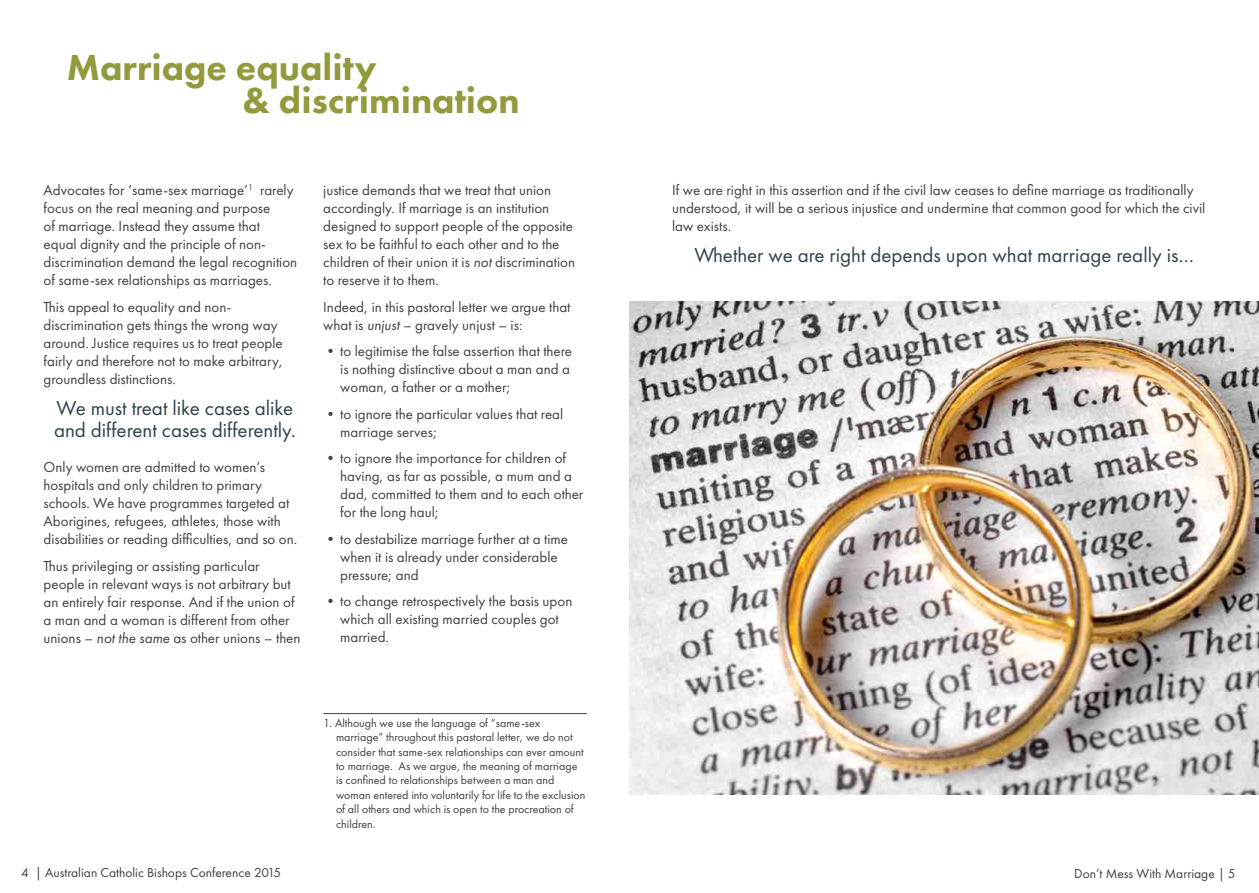
<style>
.page{position:relative;width:1259px;height:893px;background:#fff}
.page>*{position:absolute;margin:0;border:0;box-sizing:border-box;transform-origin:0 0}
.t1{font:800 37.5px/33px "Futura PT";color:#929a3d}
.t2{font:21px/22.5px "Futura PT";color:#2f434d}
.t3{font:15px/18px "Futura PT";color:#414042}
.t4{font:13.5px "Futura PT";color:#414042}
.t5{font:12px/14.4px "Futura PT";color:#414042}
.s1{font-style:italic}
</style>
<div class="page">
<hr style="left:323px;top:713px;width:264px;height:1px;background:#414042">
<img style="left:629px;top:302px;width:630px;height:492px">
<h1 class="t1" style="left:242px;top:50px;width:279px;text-indent:-175px">Marriage equality<br>&amp; discrimination</h1>
<p class="t3" style="left:44px;top:181px;width:255px">Advocates for ‘same-sex marriage’<sup>1</sup> rarely focus on the real meaning and purpose<br>of marriage. Instead they assume that<br>equal dignity and the principle of non&shy;discrimination demand the legal recognition of same-sex relationships as marriages.</p>
<p class="t3" style="left:44px;top:298px;width:241px">This appeal to equality and non&shy;discrimination gets things the wrong way around. Justice requires us to treat people fairly and therefore not to make arbitrary, groundless distinctions.</p>
<h2 class="t2" style="left:54px;top:397px;width:243px">We must treat like cases alike and different cases differently.</h2>
<p class="t3" style="left:44px;top:458px;width:255px">Only women are admitted to women’s hospitals and only children to primary schools. We have programmes targeted at Aborigines, refugees, athletes, those with disabilities or reading difficulties, and so on.</p>
<p class="t3" style="left:44px;top:557px;width:258px">Thus privileging or assisting particular people in relevant ways is not arbitrary but an entirely fair response. And if the union of a man and a woman is different from other unions – <span class="s1">not the same</span> as other unions – then</p>
<p class="t3" style="left:323px;top:181px;width:253px">justice demands that we treat that union accordingly. If marriage is an institution designed to support people of the opposite sex to be faithful to each other and to the children of their union it is <span class="s1">not</span> discrimination to reserve it to them.</p>
<p class="t3" style="left:323px;top:298px;width:249px">Indeed, in this pastoral letter we argue that what is <span class="s1">unjust</span> – gravely unjust – is:</p>
<p class="t3" style="left:340px;top:342px;width:233px;text-indent:-17px">•to legitimise the false assertion that there is nothing distinctive about a man and a woman, a father or a mother;</p>
<p class="t3" style="left:340px;top:405px;width:224px;text-indent:-17px">•to ignore the particular values that real marriage serves;</p>
<p class="t3" style="left:340px;top:449px;width:245px;text-indent:-17px">•to ignore the importance for children of having, as far as possible, a mum and a dad, committed to them and to each other for the long haul;</p>
<p class="t3" style="left:340px;top:530px;width:229px;text-indent:-17px">•to destabilize marriage further at a time when it is already under considerable pressure; and</p>
<p class="t3" style="left:340px;top:592px;width:234px;text-indent:-17px">•to change retrospectively the basis upon which all existing married couples got married.</p>
<p class="t5" style="left:336px;top:715px;width:251px;text-indent:-13px">1. Although we use the language of “same-sex marriage” throughout this pastoral letter, we do not consider that same-sex relationships can ever amount to marriage. As we argue, the meaning of marriage is confined to relationships between a man and woman entered into voluntarily for life to the exclusion of all others and which is open to the procreation of children.</p>
<p class="t3" style="left:672px;top:181px;width:535px">If we are right in this assertion and if the civil law ceases to define marriage as traditionally understood, it will be a serious injustice and undermine that common good for which the civil law exists.</p>
<h2 class="t2" style="left:694px;top:244px;width:501px">Whether we are right depends upon what marriage really is…</h2>
<p class="t4" style="left:21px;top:864px;width:261px">4 | Australian Catholic Bishops Conference 2015</p>
<p class="t4" style="left:1074px;top:865px;width:163px">Don’t Mess With Marriage | 5</p>
</div>
